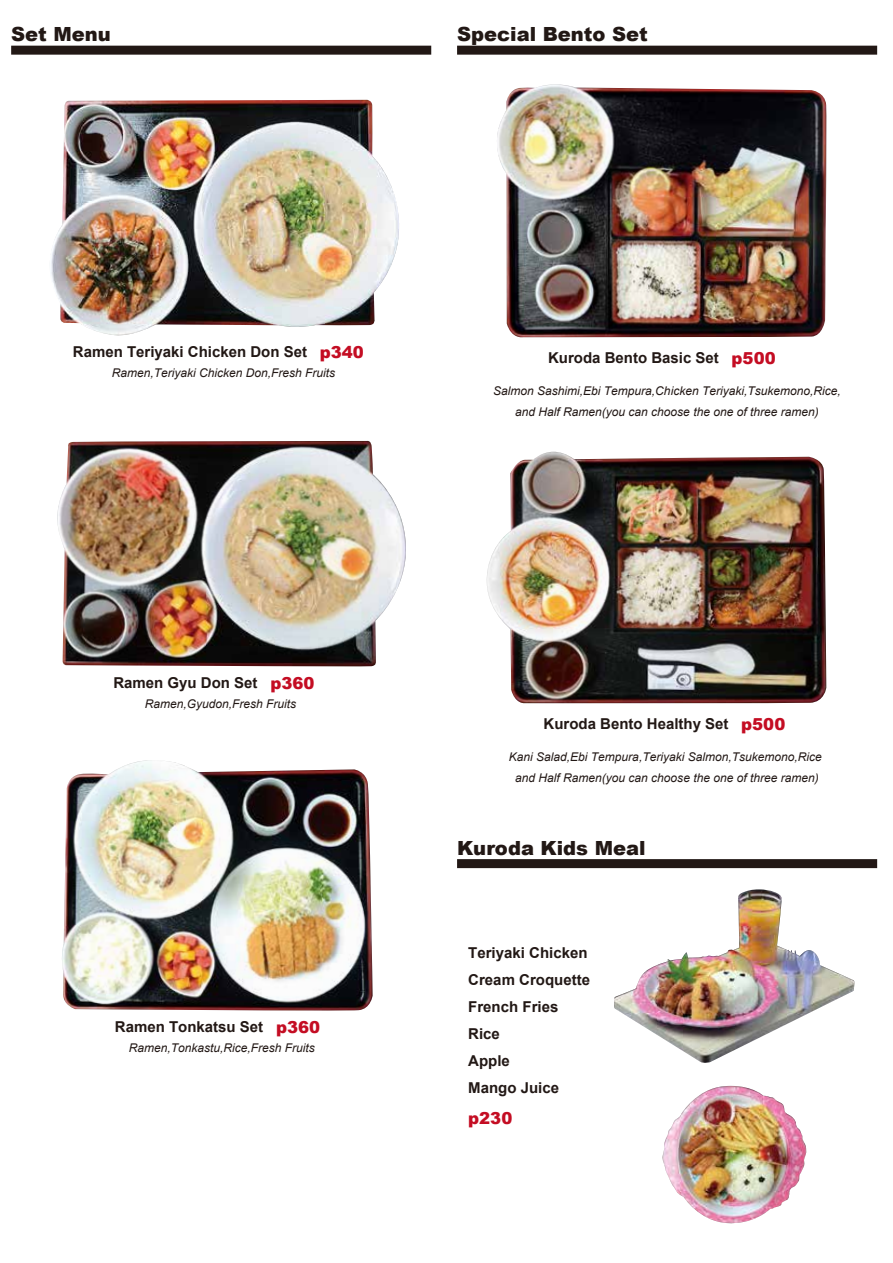
<style>
.page{position:relative;width:893px;height:1263px;background:#fff}
.page>*{position:absolute;margin:0;border:0;box-sizing:border-box;transform-origin:0 0}
.t1{font:900 19.5px "Arial";color:#221815}
.t2{font:900 16.5px "Arial";color:#c40d23}
.t3{font:700 15px/27px "Arial";color:#221815}
.t4{font:italic 12px/21px "Arial";color:#221815;text-align:center}
.t5{font:italic 12px "Arial";color:#221714}
.s1{font-weight:900;font-size:16.5px;color:#c40d23}
</style>
<div class="page">
<div style="left:11px;top:46px;width:420px;height:9px;background:#221815"></div>
<div style="left:457px;top:46px;width:420px;height:9px;background:#221815"></div>
<div style="left:457px;top:859px;width:420px;height:9px;background:#221815"></div>
<img style="left:614px;top:889px;width:241px;height:174px">
<img style="left:662px;top:1086px;width:145px;height:138px">
<img style="left:486px;top:452px;width:340px;height:252px">
<img style="left:51px;top:100px;width:348px;height:236px">
<img style="left:57px;top:441px;width:349px;height:226px">
<img style="left:62px;top:760px;width:311px;height:251px">
<img style="left:497px;top:84px;width:330px;height:254px">
<h1 class="t1" style="left:11px;top:20px;width:101px">Set Menu</h1>
<h1 class="t1" style="left:457px;top:20px;width:192px">Special Bento Set</h1>
<p class="t3" style="left:73px;top:339px;width:293px">Ramen Teriyaki Chicken Don Set <span class="s1">p340</span></p>
<p class="t4" style="left:112px;top:363px;width:225px">Ramen,Teriyaki Chicken Don,Fresh Fruits</p>
<p class="t3" style="left:548px;top:345px;width:229px">Kuroda Bento Basic Set <span class="s1">p500</span></p>
<p class="t5" style="left:493px;top:383px;width:349px">Salmon Sashimi,Ebi Tempura,Chicken Teriyaki,Tsukemono,Rice,</p>
<p class="t4" style="left:515px;top:401px;width:305px">and Half Ramen(you can choose the one of three ramen)</p>
<p class="t3" style="left:113px;top:670px;width:202px">Ramen Gyu Don Set <span class="s1">p360</span></p>
<p class="t4" style="left:145px;top:694px;width:153px">Ramen,Gyudon,Fresh Fruits</p>
<p class="t3" style="left:115px;top:1014px;width:207px">Ramen Tonkatsu Set <span class="s1">p360</span></p>
<p class="t4" style="left:129px;top:1038px;width:188px">Ramen,Tonkastu,Rice,Fresh Fruits</p>
<p class="t3" style="left:543px;top:711px;width:243px">Kuroda Bento Healthy Set <span class="s1">p500</span></p>
<p class="t4" style="left:509px;top:746px;width:314px">Kani Salad,Ebi Tempura,Teriyaki Salmon,Tsukemono,Rice and Half Ramen(you can choose the one of three ramen)</p>
<h1 class="t1" style="left:457px;top:833px;width:190px">Kuroda Kids Meal</h1>
<p class="t3" style="left:468px;top:939px;width:123px">Teriyaki Chicken<br>Cream Croquette<br>French Fries<br>Rice<br>Apple<br>Mango Juice</p>
<h2 class="t2" style="left:468px;top:1106px;width:46px">p230</h2>
</div>
